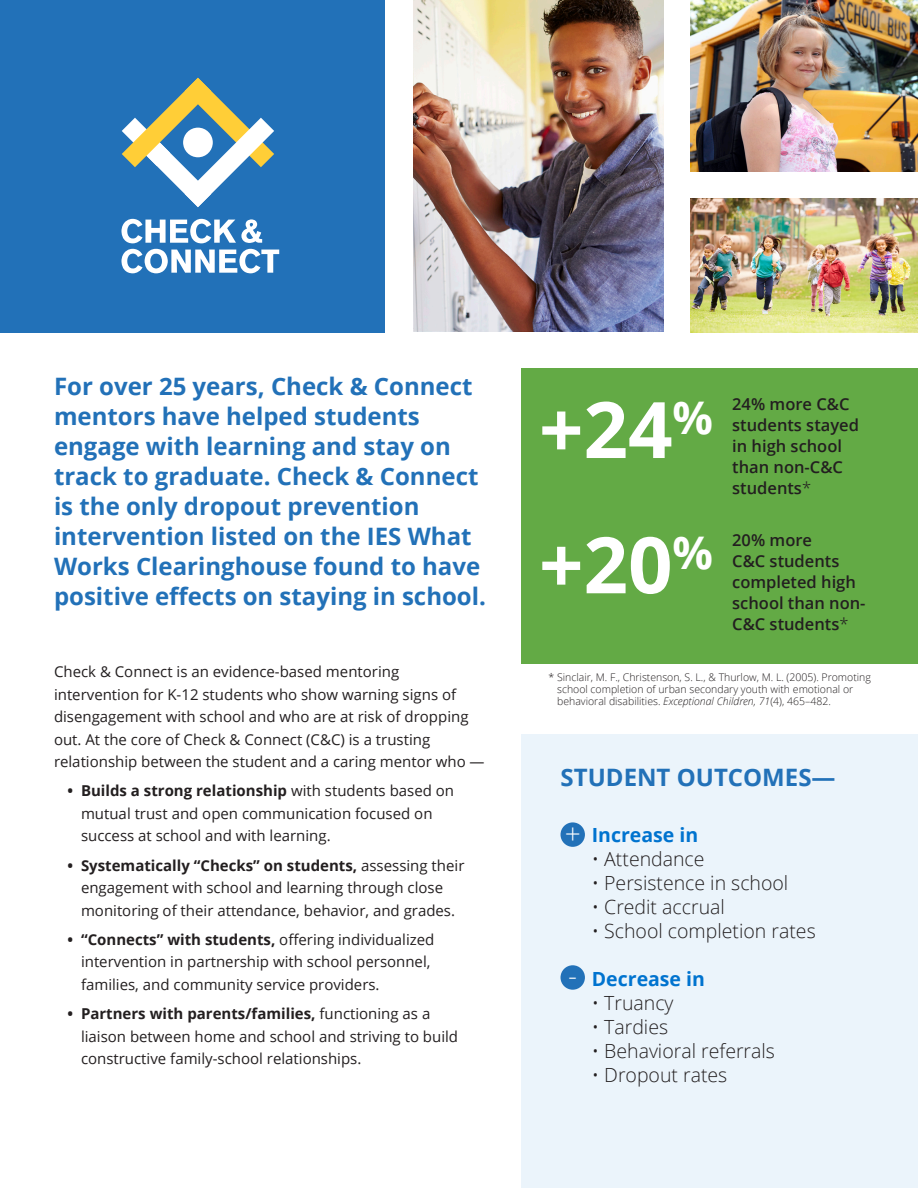
<style>
.page{position:relative;width:918px;height:1188px;background:#fff}
.page>*{position:absolute;margin:0;border:0;box-sizing:border-box;transform-origin:0 0}
.t1{font:700 78px "Open Sans";color:#fff}
.t2{font:300 28.05px "Open Sans";color:#fff}
.t3{font:700 24px/30px "Open Sans";color:#2271b8}
.t4{font:300 19.5px "Open Sans";color:#231f20}
.t5{font:700 19.5px "Open Sans";color:#0073cf}
.t6{font:600 16.5px/21px "Open Sans";color:#231f20}
.t7{font:15px/22.5px "Open Sans";color:#231f20}
.t8{font:300 10.5px/12px "Open Sans";color:#231f20}
.s1{font-weight:700}
.s2{font-weight:300}
.s3{font-style:italic}
</style>
<div class="page">
<div style="left:0;top:0;width:384px;height:332px;background:#2271b8"></div>
<div style="left:522px;top:734px;width:396px;height:454px;background:#ebf4fb"></div>
<svg style="left:122px;top:219px;width:140px;height:24px"></svg>
<svg style="left:122px;top:249px;width:157px;height:24px"></svg>
<svg style="left:122px;top:78px;width:152px;height:129px"></svg>
<div style="left:561px;top:822px;width:24px;height:25px;background:#2271b8;border-radius:50%"></div>
<div style="left:561px;top:965px;width:24px;height:25px;background:#2271b8;border-radius:50%"></div>
<div style="left:522px;top:368px;width:396px;height:296px;background:#63aa45"></div>
<img style="left:690px;top:0;width:228px;height:172px">
<img style="left:690px;top:199px;width:228px;height:134px">
<img style="left:414px;top:0;width:249px;height:332px">
<p class="t3" style="left:54px;top:370px;width:433px">For over 25 years, Check &amp; Connect mentors have helped students engage with learning and stay on track to graduate. Check &amp; Connect is the only dropout prevention intervention listed on the IES What Works Clearinghouse found to have positive effects on staying in school.</p>
<p class="t7" style="left:54px;top:660px;width:432px">Check &amp; Connect is an evidence-based mentoring intervention for K-12 students who show warning signs of disengagement with school and who are at risk of dropping out. At the core of Check &amp; Connect (C&amp;C) is a trusting relationship between the student and a caring mentor who —</p>
<p class="t7" style="left:81px;top:779px;width:375px;text-indent:-14px"><span class="s1">• Builds a strong relationship</span> with students based on mutual trust and open communication focused on success at school and with learning.</p>
<p class="t7" style="left:68px;top:854px;width:398px;text-align:center"><span class="s1">• Systematically “Checks” on students,</span> assessing their engagement with school and learning through close monitoring of their attendance, behavior, and grades.</p>
<p class="t7" style="left:81px;top:928px;width:355px;text-indent:-14px"><span class="s1">• “Connects” with students,</span> offering individualized intervention in partnership with school personnel, families, and community service providers.</p>
<p class="t7" style="left:81px;top:1002px;width:379px;text-indent:-14px"><span class="s1">• Partners with parents/families,</span> functioning as a liaison between home and school and striving to build constructive family-school relationships.</p>
<p class="t1" style="left:539px;top:375px;width:176px">+24<sup>%</sup></p>
<p class="t1" style="left:539px;top:510px;width:176px">+20<sup>%</sup></p>
<p class="t6" style="left:732px;top:393px;width:128px">24% more C&amp;C students stayed in high school than non-C&amp;C students<span class="s2">*</span></p>
<p class="t6" style="left:732px;top:529px;width:135px">20% more<br>C&amp;C students completed high school than non-<br>C&amp;C students<span class="s2">*</span></p>
<p class="t8" style="left:557px;top:671px;width:315px;text-indent:-9px">* Sinclair, M. F., Christenson, S. L., &amp; Thurlow, M. L. (2005). Promoting school completion of urban secondary youth with emotional or behavioral disabilities. <span class="s3">Exceptional Children, 71</span>(4), 465–482.</p>
<p class="t3" style="left:561px;top:761px;width:276px">STUDENT OUTCOMES—</p>
<p class="t2" style="left:565px;top:815px;width:18px">+</p>
<p class="t2" style="left:568px;top:956px;width:11px">-</p>
<p class="t5" style="left:592px;top:821px;width:108px">Increase in</p>
<p class="t4" style="left:592px;top:846px;width:114px">• Attendance</p>
<p class="t4" style="left:592px;top:870px;width:198px">• Persistence in school</p>
<p class="t4" style="left:592px;top:894px;width:135px">• Credit accrual</p>
<p class="t4" style="left:592px;top:918px;width:225px">• School completion rates</p>
<p class="t5" style="left:592px;top:965px;width:115px">Decrease in</p>
<p class="t4" style="left:592px;top:990px;width:83px">• Truancy</p>
<p class="t4" style="left:592px;top:1014px;width:78px">• Tardies</p>
<p class="t4" style="left:592px;top:1038px;width:185px">• Behavioral referrals</p>
<p class="t4" style="left:592px;top:1062px;width:137px">• Dropout rates</p>
</div>
